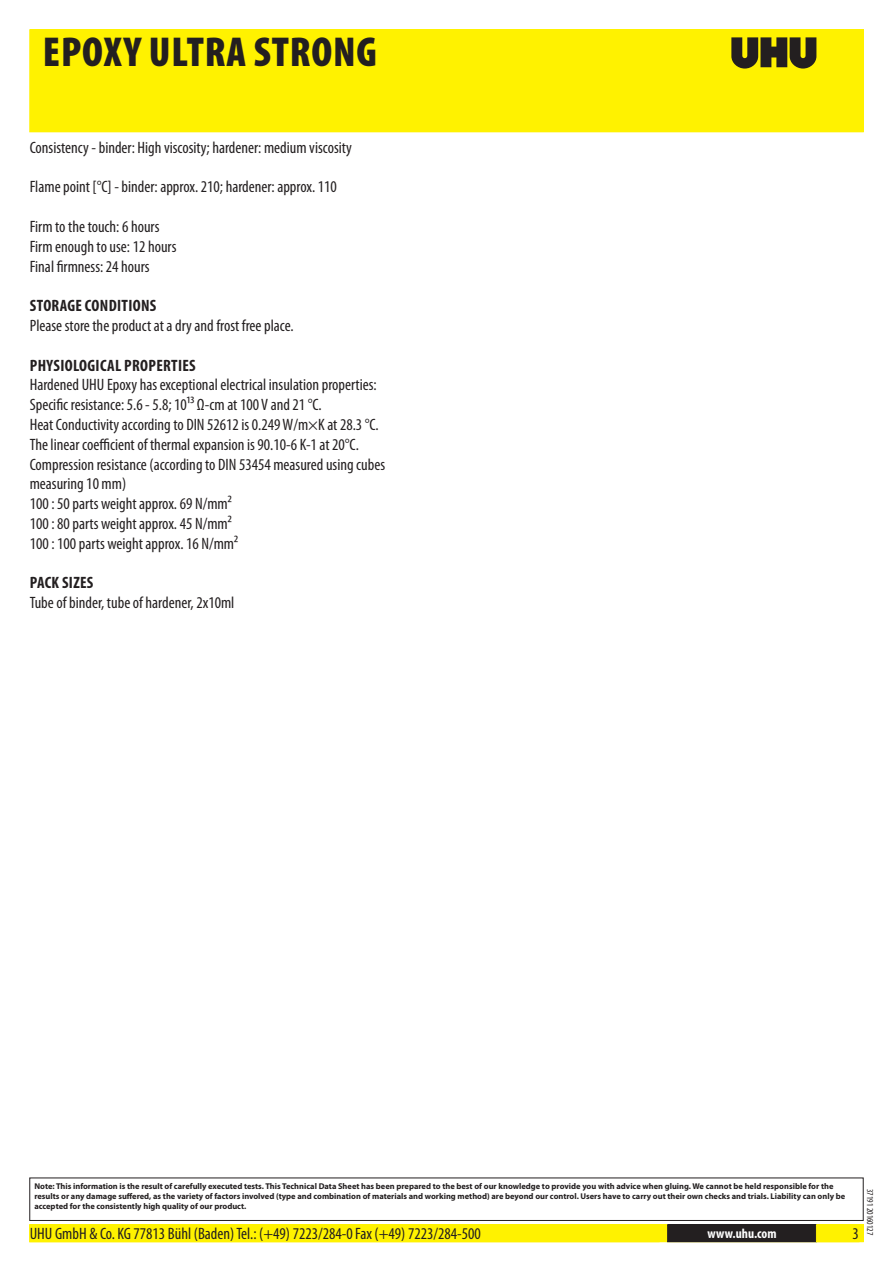
<style>
.page{position:relative;width:893px;height:1263px;background:#fff}
.page>*{position:absolute;margin:0;border:0;box-sizing:border-box;transform-origin:0 0}
.PageHeaderBlack{font:900 condensed 42px "Myriad Pro";letter-spacing:.02em;color:#231f20}
.Regular{font:condensed 16.5px/19.8px "Myriad Pro";color:#231f20}
.ContactDataBlack{font:condensed 16.5px "Myriad Pro";color:#231f20}
.t1{font:700 condensed 16.5px "Myriad Pro";letter-spacing:.02em;color:#231f20}
.URL{font:700 condensed 13.5px "Myriad Pro";color:#fff}
.Revisie{font:condensed 9px "Myriad Pro";color:#231f20}
.Disclaimer{font:700 8.4px/10.1px "Myriad Pro";color:#231f20}
</style>
<div class="page">
<div style="left:30px;top:30px;width:833px;height:102px;background:#fff200"></div>
<svg style="left:731px;top:37px;width:85px;height:32px"></svg>
<div style="left:29px;top:1177px;width:835px;height:44px;border:1px solid #231f20"></div>
<div style="left:30px;top:1225px;width:833px;height:17px;background:#fff200"></div>
<div style="left:29px;top:1224px;width:835px;height:18px;border:1px solid #fff200"></div>
<div style="left:668px;top:1225px;width:148px;height:17px;background:#231f20"></div>
<div style="left:667px;top:1224px;width:150px;height:18px;border:1px solid #231f20"></div>
<p class="PageHeaderBlack" style="left:43px;top:25px;width:336px">EPOXY ULTRA STRONG</p>
<p class="Regular" style="left:30px;top:137px;width:324px">Consistency - binder: High viscosity; hardener: medium viscosity</p>
<p class="Regular" style="left:30px;top:177px;width:309px">Flame point [°C] - binder: approx. 21 0; hardener: approx. 11 0</p>
<p class="Regular" style="left:30px;top:216px;width:131px">Firm to the touch: 6 hours</p>
<p class="Regular" style="left:30px;top:236px;width:148px">Firm enough to use: 1 2 hours</p>
<p class="Regular" style="left:30px;top:256px;width:121px">Final firmness: 24 hours</p>
<p class="t1" style="left:30px;top:295px;width:127px">STORAGE CONDITIONS</p>
<p class="Regular" style="left:30px;top:315px;width:265px">Please store the product at a dry and frost free place.</p>
<p class="t1" style="left:30px;top:355px;width:160px">PHYSIOLOGICAL PROPERTIES</p>
<p class="Regular" style="left:30px;top:375px;width:357px">Hardened UHU Epoxy has exceptional electrical insulation properties:<br>Specific resistance: 5.6 - 5.8; 1 0¹³ Ω-cm at 1 00 V and 21 °C.<br>Heat Conductivity according to DIN 5261 2 is 0.249 W/m×K at 28.3 °C.<br>The linear coefficient of thermal expansion is 90.1 0-6 K-1 at 20°C.<br>Compression resistance (according to DIN 53454 measured using cubes measuring 1 0 mm)<br>1 00 : 50 parts weight approx. 69 N/mm²<br>1 00 : 80 parts weight approx. 45 N/mm²<br>1 00 : 1 00 parts weight approx. 1 6 N/mm²</p>
<p class="t1" style="left:30px;top:572px;width:51px">PACK SIZES</p>
<p class="Regular" style="left:30px;top:593px;width:206px">Tube of binder, tube of hardener, 2x1 0ml</p>
<p class="Disclaimer" style="left:34px;top:1181px;width:812px">Note: This information is the result of carefully executed tests. This Technical Data Sheet has been prepared to the best of our knowledge to provide you with advice when gluing. We cannot be held responsible for the results or any damage suffered, as the variety of factors involved (type and combination of materials and working method) are beyond our control. Users have to carry out their own checks and trials. Liability can only be accepted for the consistently high quality of our product.</p>
<p class="ContactDataBlack" style="left:30px;top:1224px;width:453px">UHU GmbH &amp; Co. KG 7781 3 Bühl (Baden) Tel.: (+49) 7223/284-0 Fax (+49) 7223/284-500</p>
<p class="URL" style="left:707px;top:1225px;width:71px">WWW.UHU.COM</p>
<p class="Revisie" style="left:875px;top:1189px;width:48px;rotate:90deg">371 91 201 601 27</p>
</div>
